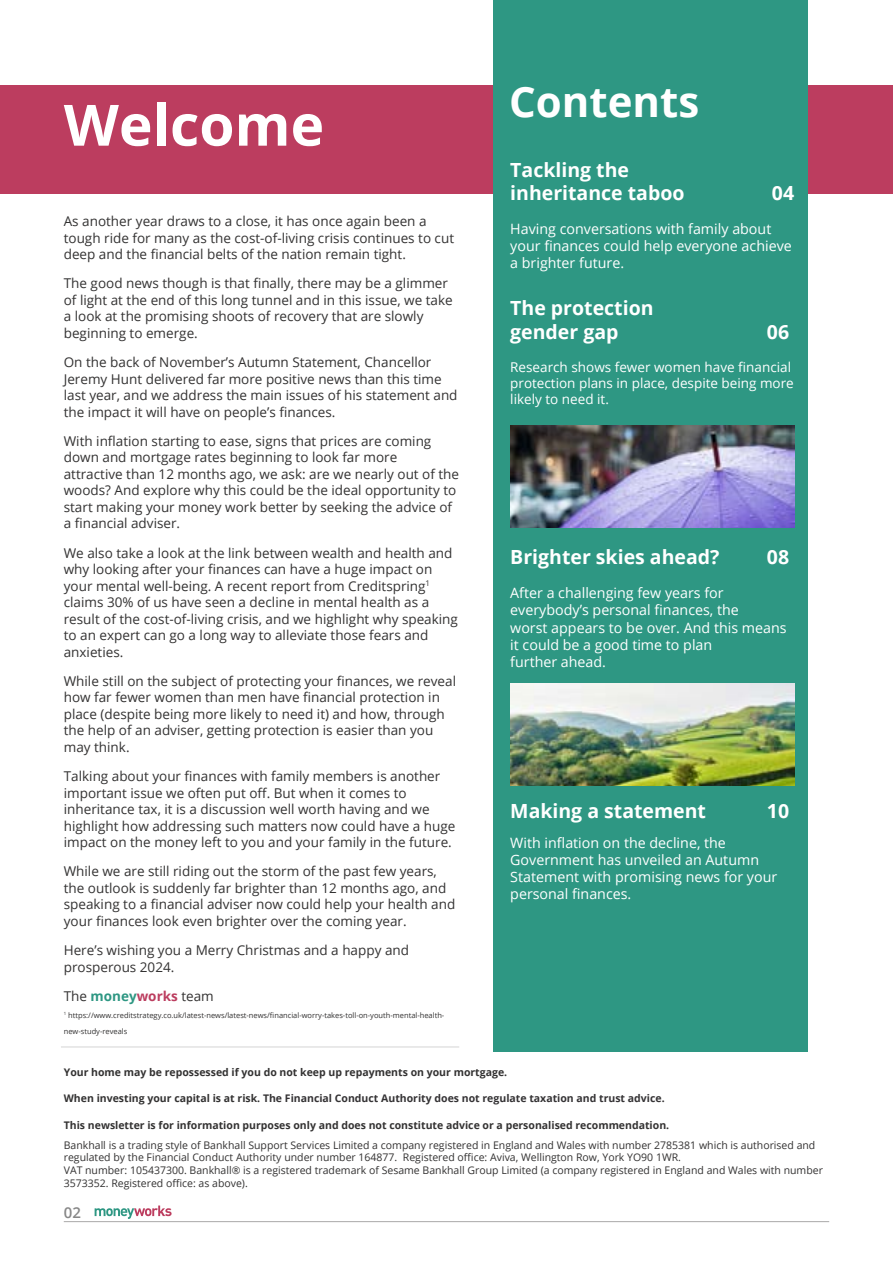
<style>
.page{position:relative;width:893px;height:1263px;background:#fff}
.page>*{position:absolute;margin:0;border:0;box-sizing:border-box;transform-origin:0 0}
.t1{font:700 57px "Open Sans";color:#fff}
.t2{font:700 42px "Open Sans";color:#fff}
.t3{font:700 19.5px/23.4px "Open Sans";color:#fff}
.t4{font:600 15px "Open Sans";color:#878787}
.t5{font:14.25px/17.1px "Open Sans";color:#fff}
.t6{font:13.5px/16.5px "Open Sans";color:#333232}
.t7{font:13.5px/16.2px "Open Sans";color:#fff}
.t8{font:10.5px/12.6px "Open Sans";color:#333232}
.t9{font:700 10.5px "Open Sans";color:#333232}
.t10{font:700 10.5px "Open Sans";color:#343234}
.t11{font:7.5px "Open Sans";color:#333232}
.s1{font-weight:700;color:#2e9783}
.s2{font-weight:700;color:#bc3d5f}
.s3{color:#333232}
</style>
<div class="page">
<div style="left:0;top:85px;width:893px;height:108px;background:#bc3d5f"></div>
<div style="left:493px;top:0;width:315px;height:1052px;background:#2e9783"></div>
<hr style="left:61px;top:1046px;width:398px;height:2px;background:#e3e3e3">
<svg style="left:95px;top:1205px;width:77px;height:14px"></svg>
<img style="left:510px;top:426px;width:284px;height:102px">
<img style="left:510px;top:683px;width:284px;height:103px">
<hr style="left:64px;top:1221px;width:765px;height:1px;background:#b3b2b2">
<h1 class="t1" style="left:64px;top:85px;width:262px">Welcome</h1>
<p class="t6" style="left:64px;top:213px;width:392px">As another year draws to a close, it has once again been a tough ride for many as the cost-of-living crisis continues to cut deep and the financial belts of the nation remain tight.</p>
<p class="t6" style="left:64px;top:275px;width:390px">The good news though is that finally, there may be a glimmer of light at the end of this long tunnel and in this issue, we take a look at the promising shoots of recovery that are slowly beginning to emerge.</p>
<p class="t6" style="left:64px;top:354px;width:395px">On the back of November’s Autumn Statement, Chancellor Jeremy Hunt delivered far more positive news than this time last year, and we address the main issues of his statement and the impact it will have on people’s finances.</p>
<p class="t6" style="left:64px;top:432px;width:397px">With inflation starting to ease, signs that prices are coming down and mortgage rates beginning to look far more attractive than 12 months ago, we ask: are we nearly out of the woods? And explore why this could be the ideal opportunity to start making your money work better by seeking the advice of a financial adviser.</p>
<p class="t6" style="left:64px;top:544px;width:396px">We also take a look at the link between wealth and health and why looking after your finances can have a huge impact on your mental well-being. A recent report from Creditspring<sup>1 </sup>claims 30% of us have seen a decline in mental health as a result of the cost-of-living crisis, and we highlight why speaking to an expert can go a long way to alleviate those fears and anxieties.</p>
<p class="t6" style="left:64px;top:672px;width:394px">While still on the subject of protecting your finances, we reveal how far fewer women than men have financial protection in place (despite being more likely to need it) and how, through the help of an adviser, getting protection is easier than you may think.</p>
<p class="t6" style="left:64px;top:768px;width:393px">Talking about your finances with family members is another important issue we often put off. But when it comes to inheritance tax, it is a discussion well worth having and we highlight how addressing such matters now could have a huge impact on the money left to you and your family in the future.</p>
<p class="t6" style="left:64px;top:863px;width:393px">While we are still riding out the storm of the past few years, the outlook is suddenly far brighter than 12 months ago, and speaking to a financial adviser now could help your health and your finances look even brighter over the coming year.</p>
<p class="t6" style="left:64px;top:942px;width:347px">Here’s wishing you a Merry Christmas and a happy and prosperous 2024.</p>
<p class="t6" style="left:64px;top:987px;width:152px">The <span class="s1">money</span><span class="s2">works</span> team</p>
<p class="t11" style="left:64px;top:1010px;width:382px"><sup>1</sup> https://www.creditstrategy.co.uk/latest-news/latest-news/financial-worry-takes-toll-on-youth-mental-health-</p>
<p class="t11" style="left:64px;top:1026px;width:65px">new-study-reveals</p>
<h2 class="t2" style="left:509px;top:72px;width:192px">Contents</h2>
<h3 class="t3" style="left:510px;top:157px;width:176px">Tackling the inheritance taboo</h3>
<h3 class="t3" style="left:772px;top:181px;width:24px">04</h3>
<p class="t5" style="left:510px;top:220px;width:283px">Having conversations with family about your finances could help everyone achieve a brighter future.</p>
<h3 class="t3" style="left:510px;top:296px;width:145px">The protection gender gap</h3>
<h3 class="t3" style="left:767px;top:319px;width:24px">06</h3>
<p class="t7" style="left:510px;top:358px;width:285px">Research shows fewer women have financial protection plans in place, despite being more likely to need it.</p>
<h3 class="t3" style="left:510px;top:545px;width:211px">Brighter skies ahead?</h3>
<h3 class="t3" style="left:767px;top:545px;width:24px">08</h3>
<p class="t5" style="left:510px;top:584px;width:278px">After a challenging few years for everybody’s personal finances, the<br>worst appears to be over. And this means it could be a good time to plan<br>further ahead.</p>
<h3 class="t3" style="left:510px;top:799px;width:197px">Making a statement</h3>
<h3 class="t3" style="left:767px;top:799px;width:24px">10</h3>
<p class="t5" style="left:510px;top:834px;width:269px">With inflation on the decline, the<br>Government has unveiled an Autumn<br>Statement with promising news for your personal finances.</p>
<p class="t9" style="left:64px;top:1065px;width:445px">Your home may be repossessed if you do not keep up repayments on your mortgage.</p>
<p class="t10" style="left:64px;top:1090px;width:602px"><span class="s3">When investing your capital is at risk.</span> The Financial Conduct Authority does not regulate taxation and trust advice.</p>
<p class="t9" style="left:64px;top:1118px;width:607px">This newsletter is for information purposes only and does not constitute advice or a personalised recommendation.</p>
<p class="t8" style="left:64px;top:1138px;width:761px">Bankhall is a trading style of Bankhall Support Services Limited a company registered in England and Wales with number 2785381 which is authorised and regulated by the Financial Conduct Authority under number 164877. Registered office: Aviva, Wellington Row, York YO90 1WR.<br>VAT number: 105437300. Bankhall® is a registered trademark of Sesame Bankhall Group Limited (a company registered in England and Wales with number 3573352. Registered office: as above).</p>
<p class="t4" style="left:64px;top:1202px;width:19px">02</p>
</div>
